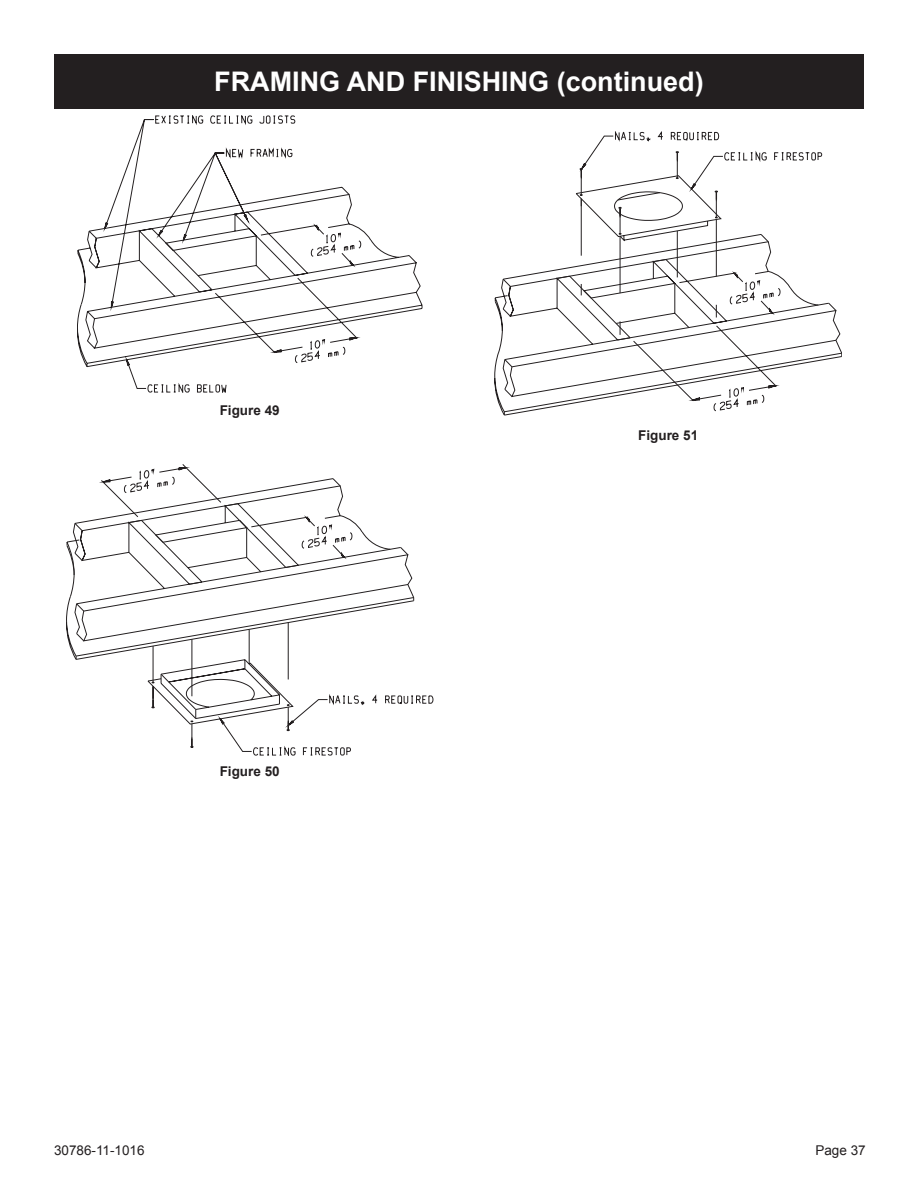
<style>
.page{position:relative;width:918px;height:1188px;background:#fff}
.page>*{position:absolute;margin:0;border:0;box-sizing:border-box;transform-origin:0 0}
.t1{font:700 27px "Arial";color:#fff}
.t2{font:700 13.5px "Arial";color:#231f20}
.t3{font:13.5px "Arial";color:#231f20}
</style>
<div class="page">
<svg style="left:66px;top:542px;width:7px;height:113px"></svg>
<svg style="left:73px;top:467px;width:360px;height:289px"></svg>
<svg style="left:77px;top:115px;width:345px;height:278px"></svg>
<svg style="left:495px;top:132px;width:347px;height:283px"></svg>
<div style="left:54px;top:54px;width:810px;height:54px;background:#231f20"></div>
<p class="t1" style="left:214px;top:63px;width:230px">FRAMING AND FINISHIN</p>
<p class="t1" style="left:528px;top:63px;width:177px">G (continued)</p>
<p class="t2" style="left:220px;top:401px;width:62px">Figure 49</p>
<p class="t2" style="left:220px;top:763px;width:62px">Figure 50</p>
<p class="t2" style="left:638px;top:426px;width:62px">Figure 51</p>
<p class="t3" style="left:54px;top:1142px;width:92px">30786-11-1016</p>
<p class="t3" style="left:815px;top:1142px;width:52px">Page 37</p>
</div>
